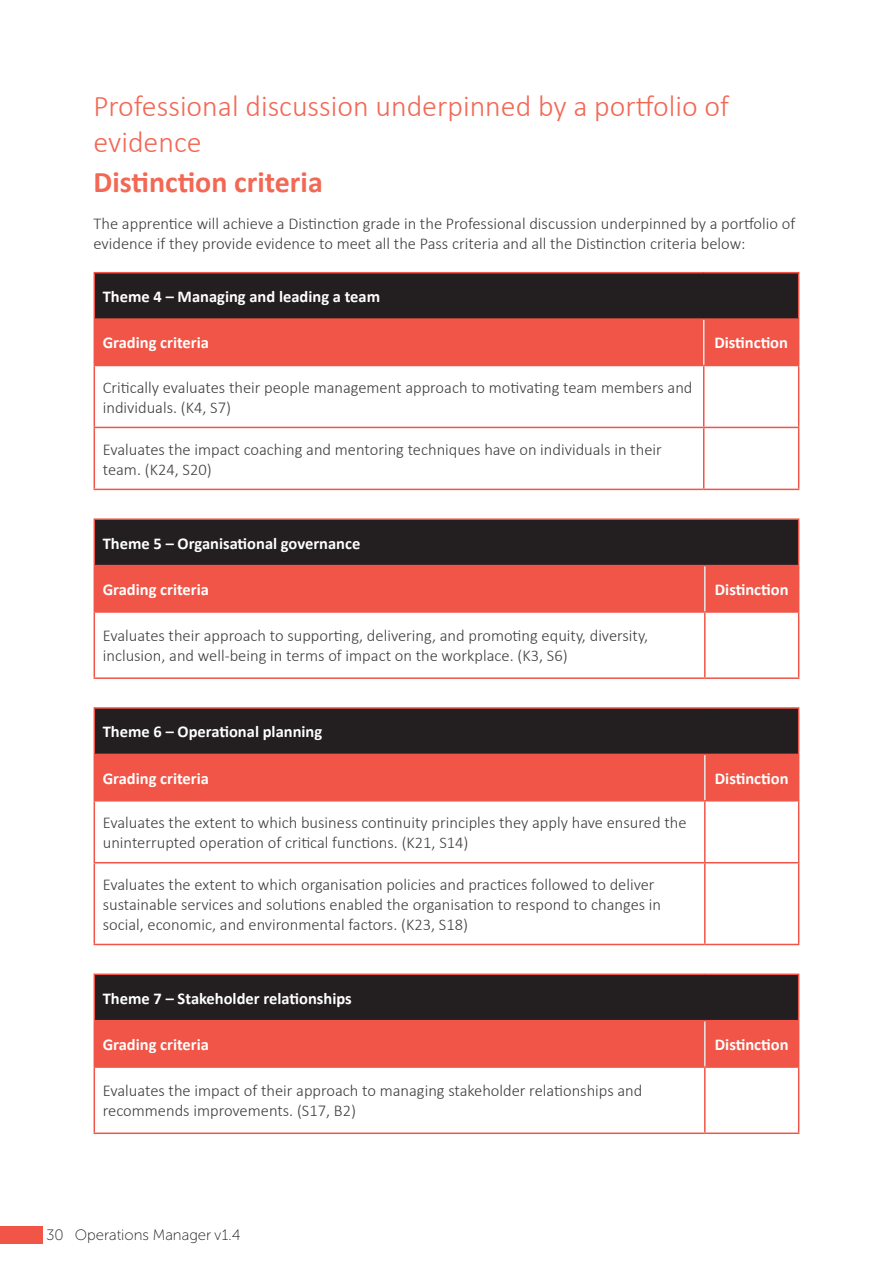
<style>
.page{position:relative;width:893px;height:1263px;background:#fff}
.page>*{position:absolute;margin:0;border:0;box-sizing:border-box;transform-origin:0 0}
.Sub_heading{font:300 30px/36px "Calibri";color:#f26855}
.Sub_heading-2{font:700 30px "Calibri";color:#f26855}
.body_text{font:300 16.5px/19.8px "Calibri";color:#3e3e3f}
.body_text-2{font:700 16.5px "Calibri";color:#fff}
.t1{font:15px "Museo Sans Cyrl 100";color:#231f20}
</style>
<div class="page">
<div style="left:0;top:1227px;width:43px;height:17px;background:#f05547"></div>
<div style="left:94px;top:273px;width:705px;height:46px;background:#231f20"></div>
<div style="left:95px;top:320px;width:703px;height:45px;background:#f05547"></div>
<svg style="left:95px;top:366px;width:703px;height:123px"></svg>
<hr style="left:94px;top:320px;width:1px;height:45px;background:#f05547">
<hr style="left:94px;top:318px;width:610px;height:2px;background:#f05547">
<hr style="left:704px;top:318px;width:95px;height:2px;background:#f05547">
<hr style="left:798px;top:320px;width:1px;height:45px;background:#f05547">
<hr style="left:94px;top:365px;width:610px;height:1px;background:#f05547">
<hr style="left:704px;top:365px;width:95px;height:1px;background:#f05547">
<hr style="left:703px;top:320px;width:1px;height:45px;background:#e6e7e9">
<hr style="left:94px;top:273px;width:1px;height:45px;background:#f05547">
<hr style="left:94px;top:272px;width:610px;height:1px;background:#f05547">
<hr style="left:704px;top:272px;width:95px;height:1px;background:#f05547">
<hr style="left:798px;top:273px;width:1px;height:45px;background:#f05547">
<hr style="left:94px;top:366px;width:1px;height:61px;background:#f05547">
<hr style="left:703px;top:366px;width:1px;height:61px;background:#f05547">
<hr style="left:798px;top:366px;width:1px;height:61px;background:#f05547">
<hr style="left:94px;top:428px;width:1px;height:61px;background:#f05547">
<hr style="left:94px;top:427px;width:610px;height:1px;background:#f05547">
<hr style="left:94px;top:489px;width:610px;height:1px;background:#f05547">
<hr style="left:703px;top:428px;width:1px;height:61px;background:#f05547">
<hr style="left:704px;top:427px;width:95px;height:1px;background:#f05547">
<hr style="left:798px;top:428px;width:1px;height:61px;background:#f05547">
<hr style="left:704px;top:489px;width:95px;height:1px;background:#f05547">
<div style="left:94px;top:519px;width:705px;height:47px;background:#231f20"></div>
<div style="left:95px;top:566px;width:703px;height:45px;background:#f05547"></div>
<hr style="left:94px;top:566px;width:1px;height:45px;background:#f05547">
<hr style="left:94px;top:565px;width:611px;height:1px;background:#f05547">
<hr style="left:705px;top:565px;width:94px;height:1px;background:#f05547">
<hr style="left:798px;top:566px;width:1px;height:45px;background:#f05547">
<hr style="left:94px;top:611px;width:611px;height:2px;background:#f05547">
<hr style="left:705px;top:611px;width:94px;height:2px;background:#f05547">
<hr style="left:704px;top:566px;width:2px;height:45px;background:#e6e7e9">
<hr style="left:94px;top:520px;width:1px;height:45px;background:#f05547">
<hr style="left:94px;top:518px;width:611px;height:2px;background:#f05547">
<hr style="left:705px;top:518px;width:94px;height:2px;background:#f05547">
<hr style="left:798px;top:520px;width:1px;height:45px;background:#f05547">
<hr style="left:94px;top:613px;width:1px;height:64px;background:#f05547">
<hr style="left:94px;top:677px;width:611px;height:2px;background:#f05547">
<hr style="left:704px;top:613px;width:2px;height:64px;background:#f05547">
<hr style="left:798px;top:613px;width:1px;height:64px;background:#f05547">
<hr style="left:705px;top:677px;width:94px;height:2px;background:#f05547">
<div style="left:94px;top:708px;width:705px;height:46px;background:#231f20"></div>
<div style="left:95px;top:755px;width:703px;height:45px;background:#f05547"></div>
<svg style="left:95px;top:801px;width:703px;height:143px"></svg>
<hr style="left:94px;top:755px;width:1px;height:45px;background:#f05547">
<hr style="left:94px;top:754px;width:611px;height:1px;background:#f05547">
<hr style="left:705px;top:754px;width:94px;height:1px;background:#f05547">
<hr style="left:798px;top:755px;width:1px;height:45px;background:#f05547">
<hr style="left:94px;top:800px;width:611px;height:1px;background:#f05547">
<hr style="left:705px;top:800px;width:94px;height:1px;background:#f05547">
<hr style="left:704px;top:755px;width:2px;height:45px;background:#e6e7e9">
<hr style="left:94px;top:709px;width:1px;height:45px;background:#f05547">
<hr style="left:94px;top:707px;width:611px;height:2px;background:#f05547">
<hr style="left:705px;top:707px;width:94px;height:2px;background:#f05547">
<hr style="left:798px;top:709px;width:1px;height:45px;background:#f05547">
<hr style="left:94px;top:801px;width:1px;height:61px;background:#f05547">
<hr style="left:704px;top:801px;width:2px;height:61px;background:#f05547">
<hr style="left:798px;top:801px;width:1px;height:61px;background:#f05547">
<hr style="left:94px;top:863px;width:1px;height:81px;background:#f05547">
<hr style="left:94px;top:862px;width:611px;height:1px;background:#f05547">
<hr style="left:94px;top:944px;width:611px;height:1px;background:#f05547">
<hr style="left:704px;top:863px;width:2px;height:81px;background:#f05547">
<hr style="left:705px;top:862px;width:94px;height:1px;background:#f05547">
<hr style="left:798px;top:863px;width:1px;height:81px;background:#f05547">
<hr style="left:705px;top:944px;width:94px;height:1px;background:#f05547">
<div style="left:94px;top:974px;width:705px;height:47px;background:#231f20"></div>
<div style="left:95px;top:1021px;width:703px;height:45px;background:#f05547"></div>
<hr style="left:94px;top:975px;width:1px;height:45px;background:#f05547">
<hr style="left:94px;top:973px;width:611px;height:2px;background:#f05547">
<hr style="left:705px;top:973px;width:94px;height:2px;background:#f05547">
<hr style="left:798px;top:975px;width:1px;height:45px;background:#f05547">
<hr style="left:94px;top:1021px;width:1px;height:45px;background:#f05547">
<hr style="left:94px;top:1020px;width:611px;height:1px;background:#f05547">
<hr style="left:705px;top:1020px;width:94px;height:1px;background:#f05547">
<hr style="left:798px;top:1021px;width:1px;height:45px;background:#f05547">
<hr style="left:94px;top:1068px;width:1px;height:64px;background:#f05547">
<hr style="left:94px;top:1066px;width:611px;height:2px;background:#f05547">
<hr style="left:94px;top:1132px;width:611px;height:2px;background:#f05547">
<hr style="left:704px;top:1068px;width:2px;height:64px;background:#f05547">
<hr style="left:705px;top:1066px;width:94px;height:2px;background:#f05547">
<hr style="left:798px;top:1068px;width:1px;height:64px;background:#f05547">
<hr style="left:705px;top:1132px;width:94px;height:2px;background:#f05547">
<hr style="left:704px;top:1021px;width:2px;height:45px;background:#e6e7e9">
<p class="Sub_heading" style="left:94px;top:88px;width:637px">Professional discussion underpinned by a portfolio of evidence</p>
<p class="Sub_heading-2" style="left:94px;top:161px;width:231px">Distinction criteria</p>
<p class="body_text" style="left:94px;top:214px;width:703px">The apprentice will achieve a Distinction grade in the Professional discussion underpinned by a portfolio of evidence if they provide evidence to meet all the Pass criteria and all the Distinction criteria below:</p>
<p class="body_text-2" style="left:103px;top:285px;width:279px">Theme 4 – Managing and leading a team</p>
<p class="body_text-2" style="left:103px;top:331px;width:108px">Grading criteria</p>
<p class="body_text-2" style="left:714px;top:331px;width:75px">Distinction</p>
<p class="body_text" style="left:103px;top:377px;width:591px">Critically evaluates their people management approach to motivating team members and individuals. (K4, S7)</p>
<p class="body_text" style="left:103px;top:439px;width:560px">Evaluates the impact coaching and mentoring techniques have on individuals in their team. (K24, S20)</p>
<p class="body_text-2" style="left:103px;top:531px;width:259px">Theme 5 – Organisational governance</p>
<p class="body_text-2" style="left:103px;top:578px;width:108px">Grading criteria</p>
<p class="body_text-2" style="left:715px;top:578px;width:75px">Distinction</p>
<p class="body_text" style="left:103px;top:626px;width:547px">Evaluates their approach to supporting, delivering, and promoting equity, diversity, inclusion, and well-being in terms of impact on the workplace. (K3, S6)</p>
<p class="body_text-2" style="left:103px;top:720px;width:221px">Theme 6 – Operational planning</p>
<p class="body_text-2" style="left:103px;top:767px;width:108px">Grading criteria</p>
<p class="body_text-2" style="left:715px;top:767px;width:75px">Distinction</p>
<p class="body_text" style="left:103px;top:812px;width:585px">Evaluates the extent to which business continuity principles they apply have ensured the uninterrupted operation of critical functions. (K21, S14)</p>
<p class="body_text" style="left:103px;top:874px;width:560px">Evaluates the extent to which organisation policies and practices followed to deliver sustainable services and solutions enabled the organisation to respond to changes in social, economic, and environmental factors. (K23, S18)</p>
<p class="body_text-2" style="left:103px;top:986px;width:250px">Theme 7 – Stakeholder relationships</p>
<p class="body_text-2" style="left:103px;top:1033px;width:108px">Grading criteria</p>
<p class="body_text-2" style="left:715px;top:1033px;width:75px">Distinction</p>
<p class="body_text" style="left:103px;top:1081px;width:541px">Evaluates the impact of their approach to managing stakeholder relationships and recommends improvements. (S17, B2)</p>
<p class="t1" style="left:46px;top:1226px;width:196px">30 Operations Manager v1.4</p>
</div>
